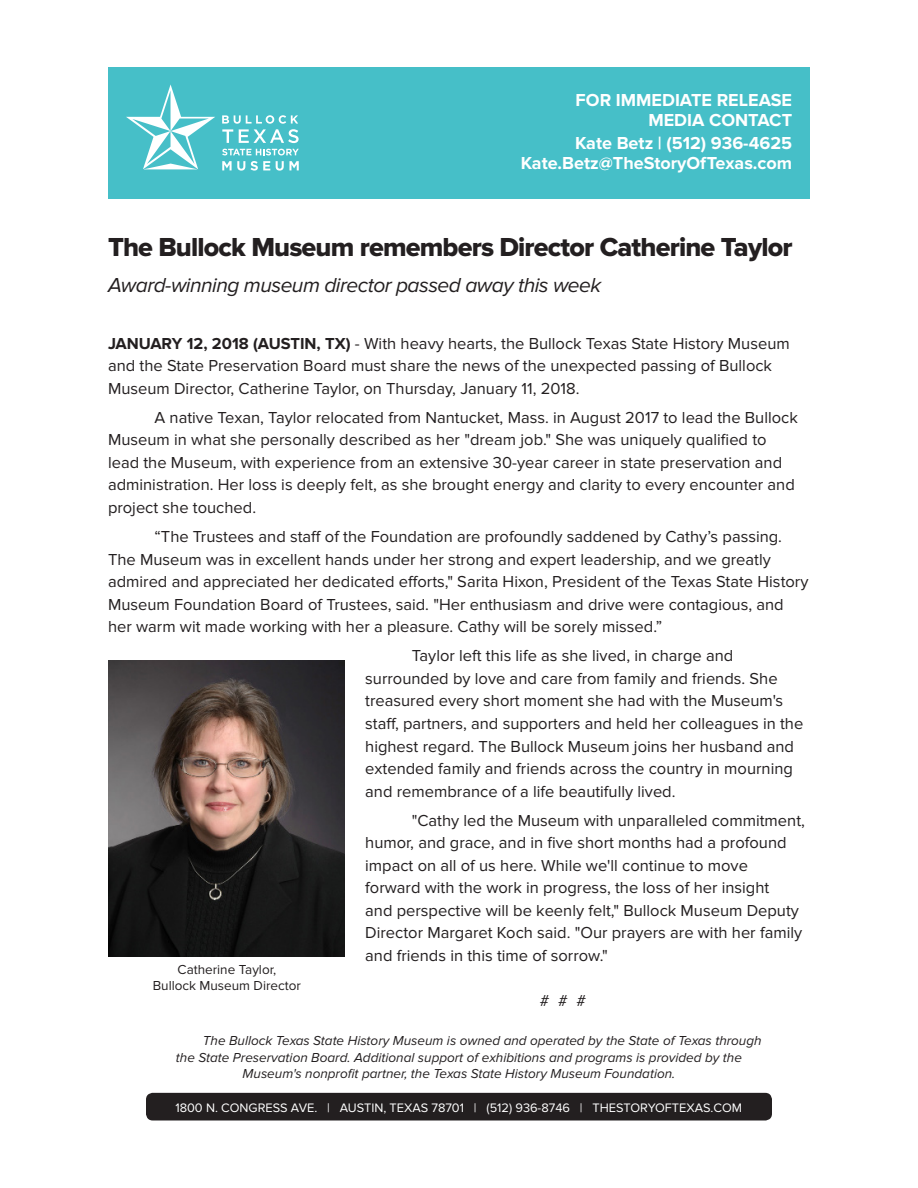
<style>
.page{position:relative;width:918px;height:1188px;background:#fff}
.page>*{position:absolute;margin:0;border:0;box-sizing:border-box;transform-origin:0 0}
.Main_Heading{font:27px "Proxima Nova Extrabld";letter-spacing:-.03em;color:#231f20}
.Sub_Heading{font:italic 21px "Proxima Nova";letter-spacing:-.025em;color:#231f20}
.t1{font:700 18px/20.2px "Proxima Nova";color:#fff;text-align:right}
.Body_copy___indent{font:16.5px/22.5px "Proxima Nova";color:#231f20}
.Body_copy___indent-2{font:italic 13.5px "Proxima Nova";color:#231f20}
.t2{font:13.5px "Proxima Nova";color:#231f20}
.Body_copy___indent-3{font:12.75px "Proxima Nova";color:#fff}
.s1{font-weight:700}
</style>
<div class="page">
<div style="left:108px;top:68px;width:702px;height:131px;background:#46bfc8"></div>
<svg style="left:222px;top:161px;width:48px;height:10px"></svg>
<svg style="left:276px;top:161px;width:23px;height:10px"></svg>
<svg style="left:222px;top:149px;width:77px;height:6px"></svg>
<svg style="left:222px;top:115px;width:77px;height:28px"></svg>
<svg style="left:126px;top:84px;width:89px;height:85px"></svg>
<img style="left:108px;top:660px;width:237px;height:296px">
<div style="left:146px;top:1093px;width:626px;height:28px;background:#231f20;border-radius:7px"></div>
<p class="t1" style="left:576px;top:90px;width:218px">FOR IMMEDIATE RELEASE<br>MEDIA CONTACT</p>
<p class="t1" style="left:521px;top:133px;width:273px">Kate Betz | (512) 936-4625<br>Kate.Betz@TheStoryOfTexas.com</p>
<p class="Main_Heading" style="left:108px;top:232px;width:686px">The Bullock Museum remembers Director Catherine Taylor</p>
<p class="Sub_Heading" style="left:108px;top:273px;width:495px">Award-winning museum director passed away this week</p>
<p class="Body_copy___indent" style="left:108px;top:332px;width:683px"><span class="s1">JANUARY 12, 2018 (AUSTIN, TX)</span> - With heavy hearts, the Bullock Texas State History Museum and the State Preservation Board must share the news of the unexpected passing of Bullock<br>Museum Director, Catherine Taylor, on Thursday, January 11, 2018.</p>
<p class="Body_copy___indent" style="left:108px;top:406px;width:691px;text-indent:46px">A native Texan, Taylor relocated from Nantucket, Mass. in August 2017 to lead the Bullock Museum in what she personally described as her "dream job." She was uniquely qualified to lead the Museum, with experience from an extensive 30-year career in state preservation and administration. Her loss is deeply felt, as she brought energy and clarity to every encounter and project she touched.</p>
<p class="Body_copy___indent" style="left:108px;top:526px;width:702px;text-indent:46px">“The Trustees and staff of the Foundation are profoundly saddened by Cathy’s passing.<br>The Museum was in excellent hands under her strong and expert leadership, and we greatly admired and appreciated her dedicated efforts," Sarita Hixon, President of the Texas State History Museum Foundation Board of Trustees, said. "Her enthusiasm and drive were contagious, and her warm wit made working with her a pleasure. Cathy will be sorely missed.”</p>
<p class="Body_copy___indent" style="left:365px;top:645px;width:440px;text-indent:46px">Taylor left this life as she lived, in charge and surrounded by love and care from family and friends. She treasured every short moment she had with the Museum's staff, partners, and supporters and held her colleagues in the highest regard. The Bullock Museum joins her husband and extended family and friends across the country in mourning and remembrance of a life beautifully lived.</p>
<p class="Body_copy___indent" style="left:365px;top:809px;width:441px;text-indent:46px">"Cathy led the Museum with unparalleled commitment, humor, and grace, and in five short months had a profound impact on all of us here. While we'll continue to move forward with the work in progress, the loss of her insight<br>and perspective will be keenly felt," Bullock Museum Deputy Director Margaret Koch said. "Our prayers are with her family and friends in this time of sorrow."</p>
<p class="Body_copy___indent" style="left:540px;top:989px;width:48px"># # #</p>
<p class="t2" style="left:178px;top:962px;width:100px">Catherine Taylor,</p>
<p class="t2" style="left:153px;top:978px;width:150px">Bullock Museum Director</p>
<p class="Body_copy___indent-2" style="left:203px;top:1033px;width:560px">The Bullock Texas State History Museum is owned and operated by the State of Texas through</p>
<p class="Body_copy___indent-2" style="left:176px;top:1050px;width:567px">the State Preservation Board. Additional support of exhibitions and programs is provided by the</p>
<p class="Body_copy___indent-2" style="left:243px;top:1066px;width:434px">Museum's nonprofit partner, the Texas State History Museum Foundation.</p>
<p class="Body_copy___indent-3" style="left:175px;top:1100px;width:568px">1800 N. CONGRESS AVE. | AUSTIN, TEXAS 78701 | (512) 936-8746 | THESTORYOFTEXAS.COM</p>
</div>
